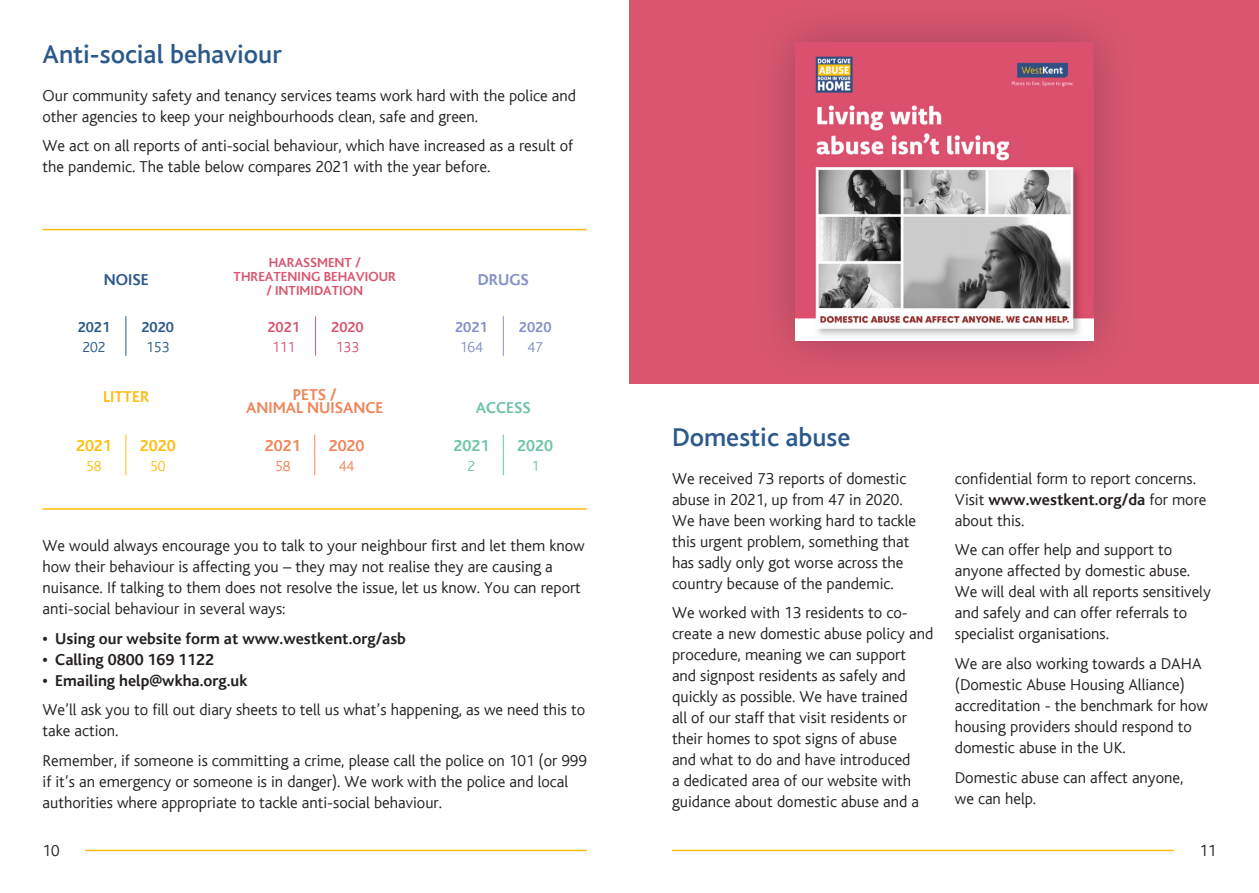
<style>
.page{position:relative;width:1259px;height:893px;background:#fff}
.page>*{position:absolute;margin:0;border:0;box-sizing:border-box;transform-origin:0 0}
.t1{font:500 27px "Bliss";color:#2b598a}
.t2{font:300 16.5px/21px "Bliss";color:#231f20}
.t3{font:700 16.5px "Bliss";color:#231f20}
.t4{font:700 16.5px/13.8px "Bliss";color:#ee865a;text-align:center}
.t5{font:700 16.5px "Bliss";color:#fdbe12}
.t6{font:700 16.5px "Bliss";color:#6fc4a6}
.t7{font:700 16.5px "Bliss";color:#2b598a}
.t8{font:700 16.5px "Bliss";color:#8390c7}
.t9{font:700 15px "Bliss";color:#2b598a}
.t10{font:700 15px "Bliss";color:#da5670}
.t11{font:700 15px "Bliss";color:#8390c7}
.t12{font:300 15px "Bliss";color:#2b598a}
.t13{font:300 15px "Bliss";color:#da5670}
.t14{font:300 15px "Bliss";color:#8390c7}
.t15{font:300 15px "Bliss";color:#fdbe12}
.t16{font:300 15px "Bliss";color:#ee865a}
.t17{font:300 15px "Bliss";color:#6fc4a6}
.t18{font:700 13.8px/13.8px "Bliss";color:#da5670;text-align:center}
.s1{font-weight:700}
</style>
<div class="page">
<hr style="left:85px;top:850px;width:502px;height:1px;background:#fdbe12">
<hr style="left:672px;top:850px;width:502px;height:1px;background:#fdbe12">
<div style="left:629px;top:0;width:630px;height:383px;background:#da5670"></div>
<svg style="left:126px;top:316px;width:1px;height:40px"></svg>
<svg style="left:126px;top:435px;width:1px;height:40px"></svg>
<svg style="left:315px;top:316px;width:1px;height:40px"></svg>
<svg style="left:314px;top:435px;width:1px;height:40px"></svg>
<svg style="left:503px;top:316px;width:1px;height:40px"></svg>
<svg style="left:503px;top:435px;width:1px;height:40px"></svg>
<hr style="left:43px;top:229px;width:544px;height:1px;background:#fdbe12">
<hr style="left:43px;top:508px;width:544px;height:2px;background:#fdbe12">
<div style="left:751px;top:0;width:386px;height:384px;background:#231f20;opacity:.32"></div>
<img style="left:795px;top:43px;width:298px;height:298px">
<h1 class="t1" style="left:43px;top:40px;width:241px">Anti-social behaviour</h1>
<p class="t2" style="left:43px;top:85px;width:535px">Our community safety and tenancy services teams work hard with the police and other agencies to keep your neighbourhoods clean, safe and green.</p>
<p class="t2" style="left:43px;top:136px;width:532px">We act on all reports of anti-social behaviour, which have increased as a result of the pandemic. The table below compares 2021 with the year before.</p>
<p class="t7" style="left:104px;top:271px;width:46px">NOISE</p>
<p class="t18" style="left:234px;top:256px;width:164px">HARASSMENT /<br>THREATENING BEHAVIOUR / INTIMIDATION</p>
<p class="t8" style="left:478px;top:271px;width:53px">DRUGS</p>
<p class="t9" style="left:78px;top:319px;width:34px">2021</p>
<p class="t9" style="left:141px;top:319px;width:34px">2020</p>
<p class="t12" style="left:82px;top:339px;width:25px">202</p>
<p class="t12" style="left:146px;top:339px;width:25px">153</p>
<p class="t10" style="left:267px;top:319px;width:34px">2021</p>
<p class="t10" style="left:331px;top:319px;width:34px">2020</p>
<p class="t13" style="left:272px;top:339px;width:25px">111</p>
<p class="t13" style="left:336px;top:339px;width:25px">133</p>
<p class="t11" style="left:455px;top:319px;width:34px">2021</p>
<p class="t11" style="left:519px;top:319px;width:34px">2020</p>
<p class="t14" style="left:460px;top:339px;width:25px">164</p>
<p class="t14" style="left:527px;top:339px;width:17px">47</p>
<p class="t5" style="left:103px;top:388px;width:48px">LITTER</p>
<p class="t4" style="left:246px;top:388px;width:139px">PETS /<br>ANIMAL NUISANCE</p>
<p class="t6" style="left:476px;top:399px;width:56px">ACCESS</p>
<p class="t5" style="left:76px;top:437px;width:37px">2021</p>
<p class="t5" style="left:140px;top:437px;width:37px">2020</p>
<p class="t15" style="left:86px;top:458px;width:17px">58</p>
<p class="t15" style="left:150px;top:458px;width:17px">50</p>
<p class="t4" style="left:265px;top:439px;width:37px">2021</p>
<p class="t4" style="left:329px;top:439px;width:37px">2020</p>
<p class="t16" style="left:275px;top:458px;width:17px">58</p>
<p class="t16" style="left:339px;top:458px;width:17px">44</p>
<p class="t6" style="left:453px;top:437px;width:37px">2021</p>
<p class="t6" style="left:517px;top:437px;width:37px">2020</p>
<p class="t17" style="left:467px;top:458px;width:9px">2</p>
<p class="t17" style="left:531px;top:458px;width:9px">1</p>
<p class="t2" style="left:43px;top:536px;width:544px">We would always encourage you to talk to your neighbour first and let them know how their behaviour is affecting you – they may not realise they are causing a nuisance. If talking to them does not resolve the issue, let us know. You can report anti-social behaviour in several ways:</p>
<p class="t3" style="left:43px;top:630px;width:365px">• Using our website form at www.westkent.org/asb</p>
<p class="t3" style="left:43px;top:651px;width:173px">• Calling 0800 169 1122</p>
<p class="t3" style="left:43px;top:672px;width:206px">• Emailing help@wkha.org.uk</p>
<p class="t2" style="left:43px;top:700px;width:544px">We’ll ask you to fill out diary sheets to tell us what’s happening, as we need this to take action.</p>
<p class="t2" style="left:43px;top:750px;width:546px">Remember, if someone is committing a crime, please call the police on 101 (or 999 if it’s an emergency or someone is in danger). We work with the police and local authorities where appropriate to tackle anti-social behaviour.</p>
<h1 class="t1" style="left:672px;top:423px;width:180px">Domestic abuse</h1>
<p class="t2" style="left:672px;top:468px;width:245px">We received 73 reports of domestic abuse in 2021, up from 47 in 2020.<br>We have been working hard to tackle this urgent problem, something that has sadly only got worse across the country because of the pandemic.</p>
<p class="t2" style="left:672px;top:603px;width:263px">We worked with 13 residents to co&shy;create a new domestic abuse policy and procedure, meaning we can support and signpost residents as safely and quickly as possible. We have trained<br>all of our staff that visit residents or their homes to spot signs of abuse<br>and what to do and have introduced<br>a dedicated area of our website with guidance about domestic abuse and a</p>
<p class="t2" style="left:955px;top:468px;width:253px">confidential form to report concerns.<br>Visit <span class="s1">www.westkent.org/da</span> for more about this.</p>
<p class="t2" style="left:955px;top:540px;width:257px">We can offer help and support to anyone affected by domestic abuse.<br>We will deal with all reports sensitively and safely and can offer referrals to specialist organisations.</p>
<p class="t2" style="left:955px;top:653px;width:255px">We are also working towards a DAHA (Domestic Abuse Housing Alliance) accreditation - the benchmark for how housing providers should respond to domestic abuse in the UK.</p>
<p class="t2" style="left:955px;top:767px;width:230px">Domestic abuse can affect anyone, we can help.</p>
<p class="t2" style="left:43px;top:840px;width:18px">10</p>
<p class="t2" style="left:1199px;top:840px;width:18px">11</p>
</div>
